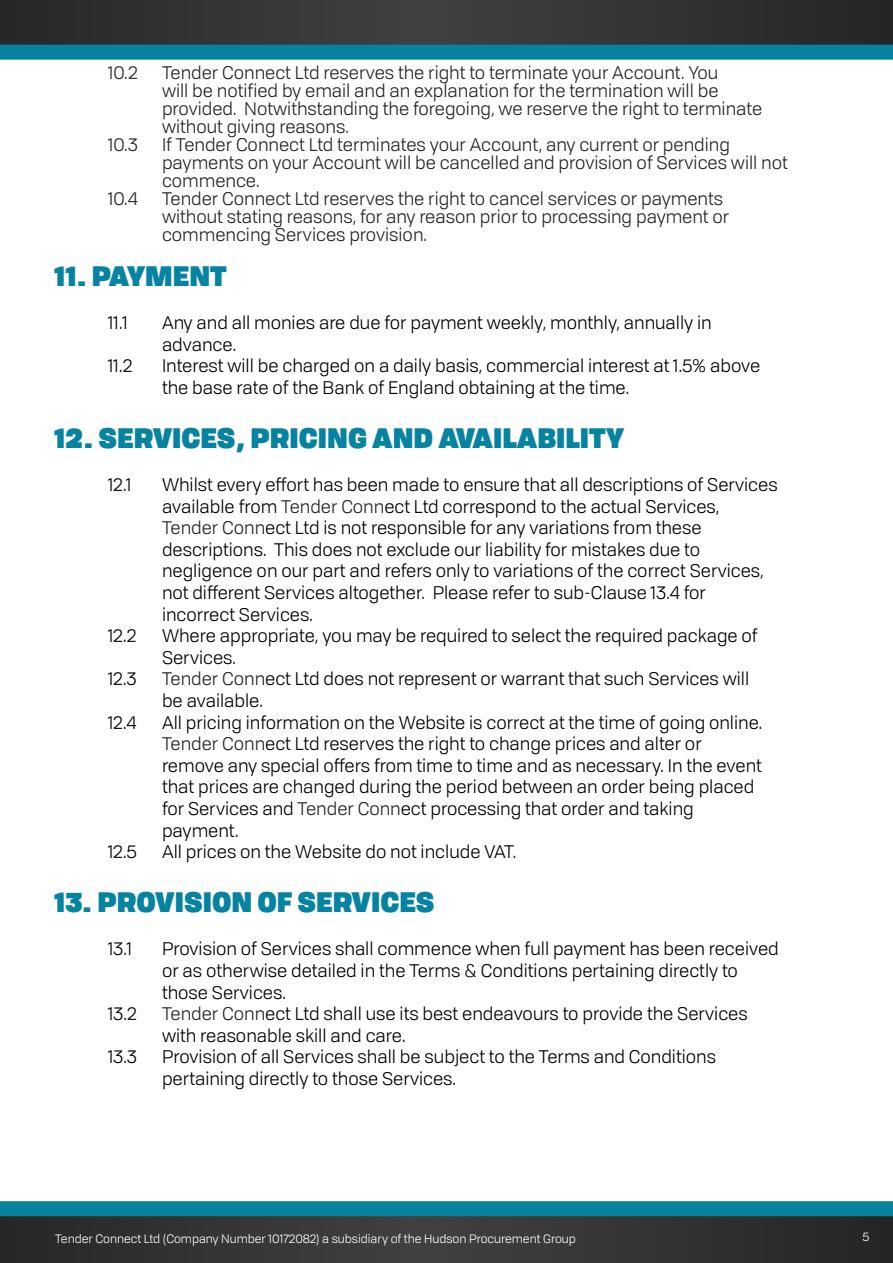
<style>
.page{position:relative;width:893px;height:1263px;background:#fff}
.page>*{position:absolute;margin:0;border:0;box-sizing:border-box;transform-origin:0 0}
.t1{font:900 27px "Tofino";color:#0683a0}
.t2{font:18px/21.6px "Tofino";color:#000}
.t3{font:18px/18px "Tofino";color:#222524}
.t4{font:12px "Tofino";color:#fff}
.s1{color:#222524}
</style>
<div class="page">
<svg style="left:0;top:0;width:893px;height:45px;background:#323434"></svg>
<svg style="left:0;top:1216px;width:893px;height:47px;background:#323433"></svg>
<div style="left:0;top:45px;width:893px;height:15px;background:#0683a0"></div>
<div style="left:0;top:1201px;width:893px;height:15px;background:#0683a0"></div>
<p class="t3" style="left:108px;top:62px;width:31px">10.2</p>
<p class="t3" style="left:162px;top:62px;width:602px">Tender Connect Ltd reserves the right to terminate your Account. You<br>will be notified by email and an explanation for the termination will be provided. Notwithstanding the foregoing, we reserve the right to terminate without giving reasons.</p>
<p class="t3" style="left:108px;top:134px;width:31px">10.3</p>
<p class="t3" style="left:162px;top:134px;width:627px">If Tender Connect Ltd terminates your Account, any current or pending payments on your Account will be cancelled and provision of Services will not commence.</p>
<p class="t3" style="left:108px;top:188px;width:31px">10.4</p>
<p class="t3" style="left:162px;top:188px;width:569px">Tender Connect Ltd reserves the right to cancel services or payments without stating reasons, for any reason prior to processing payment or commencing Services provision.</p>
<h1 class="t1" style="left:54px;top:252px;width:113px">11. PAYMENT</h1>
<p class="t2" style="left:108px;top:311px;width:22px">11.1</p>
<p class="t2" style="left:162px;top:311px;width:551px">Any and all monies are due for payment weekly, monthly, annually in advance.</p>
<p class="t2" style="left:108px;top:354px;width:26px">11.2</p>
<p class="t2" style="left:162px;top:354px;width:600px">Interest will be charged on a daily basis, commercial interest at 1.5% above the base rate of the Bank of England obtaining at the time.</p>
<h1 class="t1" style="left:54px;top:414px;width:135px">12. SERVICES</h1>
<h1 class="t1" style="left:236px;top:414px;width:33px">, PRICING</h1>
<h1 class="t1" style="left:372px;top:414px;width:22px">AND</h1>
<h1 class="t1" style="left:438px;top:414px;width:188px">AVAI LABI LITY</h1>
<p class="t2" style="left:108px;top:473px;width:25px">12.1</p>
<p class="t2" style="left:162px;top:473px;width:617px">Whilst every effort has been made to ensure that all descriptions of Services available from <span class="s1">Tender Conn</span>ect Ltd correspond to the actual Services, <span class="s1">Tender Conn</span>ect Ltd is not responsible for any variations from these descriptions. This does not exclude our liability for mistakes due to negligence on our part and refers only to variations of the correct Services, not different Services altogether. Please refer to sub-Clause 13.4 for incorrect Services.</p>
<p class="t2" style="left:108px;top:624px;width:30px">12.2</p>
<p class="t2" style="left:162px;top:624px;width:597px">Where appropriate, you may be required to select the required package of<br>Services.</p>
<p class="t2" style="left:108px;top:667px;width:30px">12.3</p>
<p class="t2" style="left:162px;top:667px;width:589px"><span class="s1">Tender Conn</span>ect Ltd does not represent or warrant that such Services will be available.</p>
<p class="t2" style="left:108px;top:710px;width:30px">12.4</p>
<p class="t2" style="left:162px;top:710px;width:602px">All pricing information on the Website is correct at the time of going online.<br><span class="s1">Tender Conn</span>ect Ltd reserves the right to change prices and alter or remove any special offers from time to time and as necessary. In the event that prices are changed during the period between an order being placed for Services and <span class="s1">Tender Conn</span>ect processing that order and taking payment.</p>
<p class="t2" style="left:108px;top:840px;width:30px">12.5</p>
<p class="t2" style="left:162px;top:840px;width:356px">All prices on the Website do not include VAT.</p>
<h1 class="t1" style="left:54px;top:878px;width:64px">13. PRO</h1>
<h1 class="t1" style="left:155px;top:878px;width:36px">VISION</h1>
<h1 class="t1" style="left:257px;top:878px;width:131px">OF SERVICES</h1>
<p class="t2" style="left:108px;top:937px;width:26px">13.1</p>
<p class="t2" style="left:162px;top:937px;width:618px">Provision of Services shall commence when full payment has been received or as otherwise detailed in the Terms &amp; Conditions pertaining directly to those Services.</p>
<p class="t2" style="left:108px;top:1002px;width:30px">13.2</p>
<p class="t2" style="left:162px;top:1002px;width:587px"><span class="s1">Tender Conn</span>ect Ltd shall use its best endeavours to provide the Services with reasonable skill and care.</p>
<p class="t2" style="left:108px;top:1045px;width:31px">13.3</p>
<p class="t2" style="left:162px;top:1045px;width:555px">Provision of all Services shall be subject to the Terms and Conditions pertaining directly to those Services.</p>
<p class="t4" style="left:55px;top:1230px;width:522px">Tender Connect Ltd (Company Number 10172082) a subsidiary of the Hudson Procurement Group</p>
<p class="t4" style="left:862px;top:1228px;width:8px">5</p>
</div>
